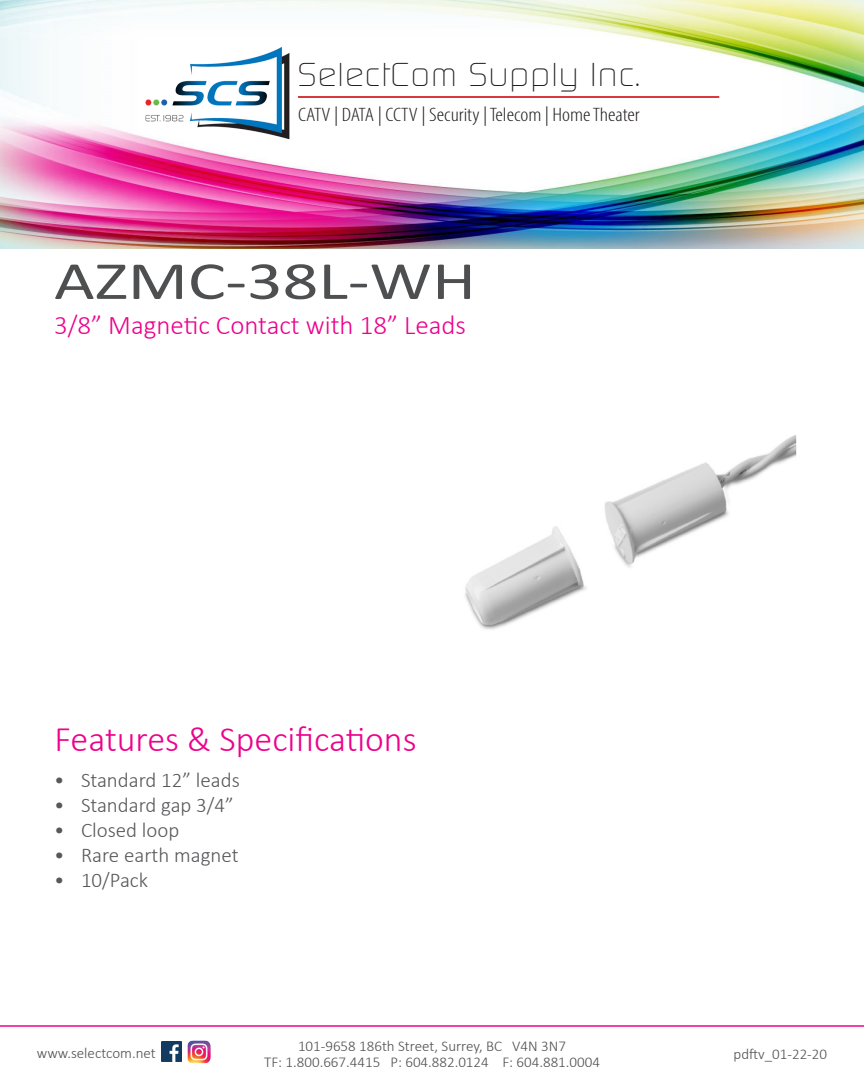
<style>
.page{position:relative;width:864px;height:1080px;background:#fff}
.page>*{position:absolute;margin:0;border:0;box-sizing:border-box;transform-origin:0 0}
.t1{font:54px "Calibri";color:#4e4f50;scale:1.3 1}
.t2{font:300 36px "Calibri";color:#ed028c}
.t3{font:300 32.1px "Digital";letter-spacing:.05em;color:#221f1f}
.t4{font:300 27px "Calibri";color:#ed028c}
.t5{font:300 21px "Calibri";color:#57585a}
.t6{font:300 condensed 19.5px "Myriad Pro";color:#231f20;scale:1.15 1}
.t7{font:300 15px "Calibri";color:#4e4f50}
</style>
<div class="page">
<img style="left:0;top:0;width:864px;height:249px">
<div style="left:209px;top:61px;width:435px;height:78px;background:#fff"></div>
<hr style="left:0;top:1025px;width:864px;height:2px;background:#ed028c">
<img style="left:145px;top:47px;width:144px;height:92px">
<hr style="left:298px;top:96px;width:421px;height:2px;background:#d1232a">
<img style="left:162px;top:1042px;width:20px;height:20px">
<img style="left:187px;top:1040px;width:23px;height:23px">
<img style="left:465px;top:435px;width:332px;height:195px">
<p class="t3" style="left:298px;top:56px;width:343px">SelectCom Supply Inc.</p>
<p class="t6" style="left:298px;top:103px;width:299px">CATV | DATA | CCTV | Security | Telecom | Home Theater</p>
<p class="t1" style="left:54px;top:247px;width:326px">AZMC-38L-WH</p>
<p class="t4" style="left:54px;top:309px;width:414px">3/8” Magnetic Contact with 18” Leads</p>
<p class="t2" style="left:55px;top:716px;width:364px">Features &amp; Specifications</p>
<p class="t5" style="left:54px;top:767px;width:187px">• Standard 12” leads</p>
<p class="t5" style="left:54px;top:792px;width:181px">• Standard gap 3/4”</p>
<p class="t5" style="left:54px;top:817px;width:127px">• Closed loop</p>
<p class="t5" style="left:54px;top:842px;width:186px">• Rare earth magnet</p>
<p class="t5" style="left:54px;top:867px;width:96px">• 10/Pack</p>
<p class="t7" style="left:298px;top:1036px;width:269px">101-9658 186th Street, Surrey, BC V4N 3N7</p>
<p class="t7" style="left:37px;top:1043px;width:120px">www.selectcom.net</p>
<p class="t7" style="left:734px;top:1045px;width:95px">pdftv_01-22-20</p>
<p class="t7" style="left:264px;top:1053px;width:337px">TF: 1.800.667.4415 P: 604.882.0124 F: 604.881.0004</p>
</div>
